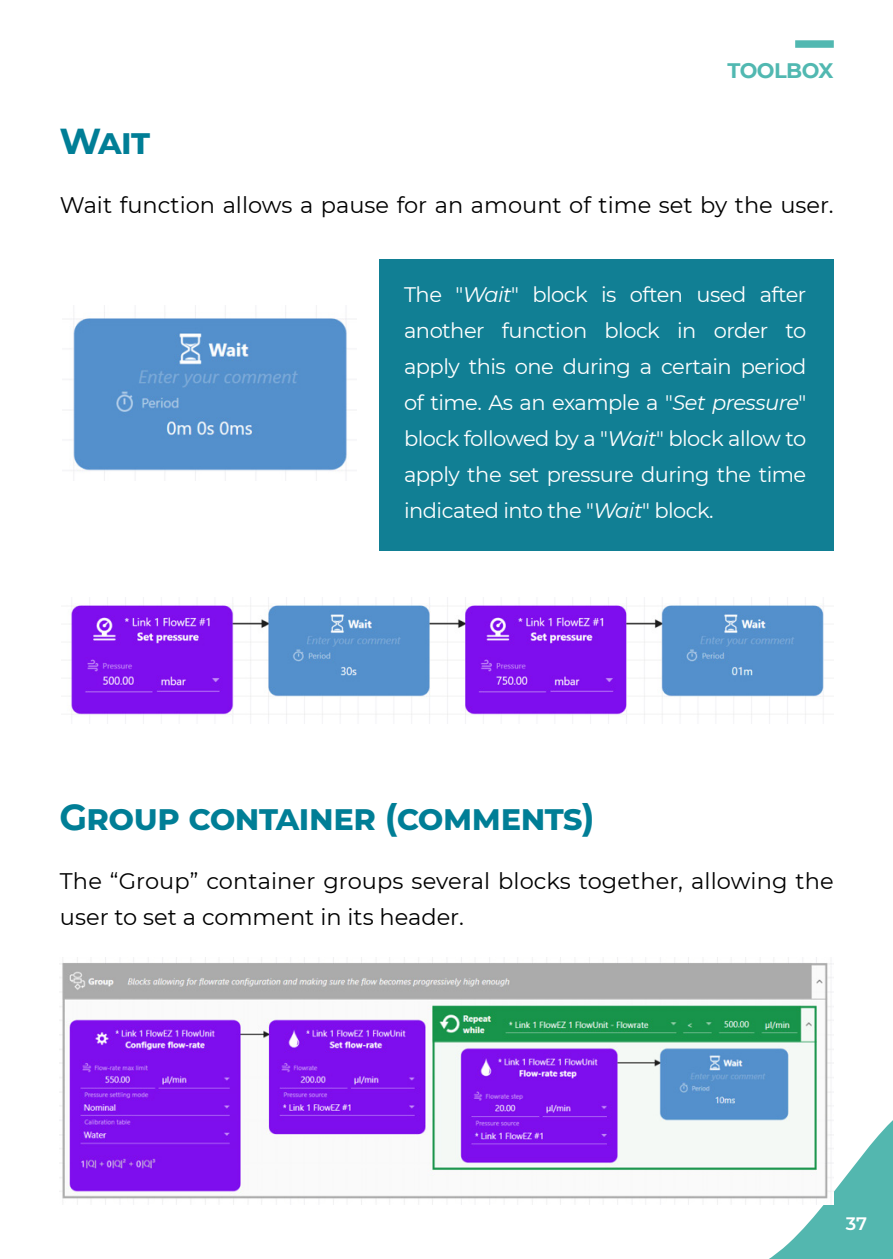
<style>
.page{position:relative;width:893px;height:1259px;background:#fff}
.page>*{position:absolute;margin:0;border:0;box-sizing:border-box;transform-origin:0 0}
.titre_page_H2_-_manu{font:700 36px "Montserrat";letter-spacing:-.005em;color:#007e96}
.titre_page_H2_-_manu-2{font:700 36px "Montserrat";letter-spacing:-.025em;color:#007e96}
.texte_normal{font:22.5px/36px "Montserrat";color:#000}
.titre_page_H1_-_manu{font:21px/36px "Montserrat";letter-spacing:-.025em;color:#fff;text-align:justify}
.titre_haut_de_page{font:700 21px "Montserrat";letter-spacing:-.025em;color:#51b8b1}
.t1{font:600 18px "Montserrat";color:#fff}
.s1{font-style:italic}
</style>
<div class="page">
<svg style="left:532px;top:1120px;width:361px;height:139px"></svg>
<div style="left:795px;top:40px;width:39px;height:8px;background:#51b8b1"></div>
<img style="left:69px;top:306px;width:279px;height:175px">
<img style="left:62px;top:957px;width:771px;height:247px">
<div style="left:379px;top:259px;width:454px;height:292px;background:#117f94"></div>
<img style="left:69px;top:597px;width:755px;height:126px">
<p class="titre_page_H2_-_manu-2" style="left:59px;top:115px;width:89px">Wait</p>
<p class="titre_haut_de_page" style="left:727px;top:56px;width:108px">TOOLBOX</p>
<p class="texte_normal" style="left:60px;top:186px;width:775px">Wait function allows a pause for an amount of time set by the user.</p>
<p class="titre_page_H1_-_manu" style="left:404px;top:276px;width:404px">The "<span class="s1">Wait</span>" block is often used after another function block in order to apply this one during a certain period of time. As an example a "<span class="s1">Set pressure</span>" block followed by a "<span class="s1">Wait</span>" block allow to apply the set pressure during the time indicated into the "<span class="s1">Wait</span>" block.</p>
<p class="titre_page_H2_-_manu" style="left:59px;top:791px;width:537px">Group container (comments)</p>
<p class="texte_normal" style="left:60px;top:862px;width:775px">The “Group” container groups several blocks together, allowing the user to set a comment in its header.</p>
<p class="t1" style="left:846px;top:1210px;width:23px">37</p>
</div>
